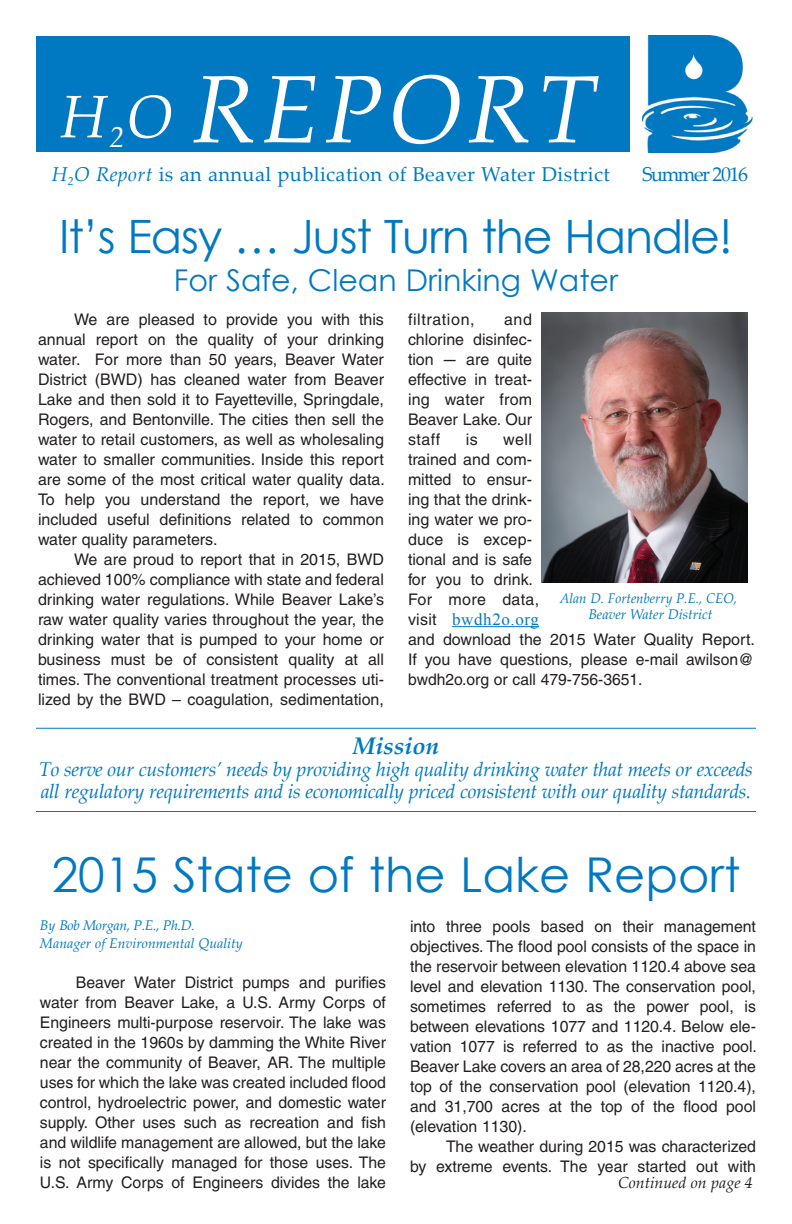
<style>
.page{position:relative;width:792px;height:1224px;background:#fff}
.page>*{position:absolute;margin:0;border:0;box-sizing:border-box;transform-origin:0 0}
.t1{font:italic 96px "Palatino Linotype";letter-spacing:.05em;color:#fff}
.t2{font:italic 60px "Palatino Linotype";color:#fff}
.t3{font:48px "Century Gothic";color:#0079c2}
.t4{font:46px "Century Gothic";letter-spacing:-.025em;color:#0079c2}
.t5{font:30px "Century Gothic";color:#0079c2}
.Cutline{font:italic 700 24px "Palatino Linotype";color:#0079c2}
.Cutline-2{font:italic 20px/22px "Palatino Linotype";letter-spacing:-.02em;color:#0079c2}
.t6{font:20px "Palatino Linotype";letter-spacing:.02em;color:#0079c2}
.t7{font:20px "Palatino Linotype";letter-spacing:-.075em;color:#0079c2}
.Articles{font:17px "Times New Roman";letter-spacing:.035em;color:#0079c2}
.Articles-2{font:16px/20px "Helvetica";color:#231f20;text-align:justify}
.Body{font:italic 16px "Palatino Linotype";color:#231f20}
.Articles-3{font:16px "Helvetica";letter-spacing:.04em;color:#231f20}
.Cutline-3{font:italic 14px/18px "Palatino Linotype";color:#0079c2}
.Cutline-4{font:italic 14px "Palatino Linotype";color:#0079c2;scale:.96 1}
.s1{font-style:italic}
.s2{font-family:"Helvetica Neue"}
.s3{font-family:"Helvetica";font-size:16px;color:#231f20}
</style>
<div class="page">
<img style="left:642px;top:35px;width:111px;height:117px">
<div style="left:36px;top:36px;width:594px;height:116px;background:#0079c2"></div>
<hr style="left:452px;top:626px;width:87px;height:1px;background:#0079c2">
<img style="left:541px;top:312px;width:207px;height:271px">
<hr style="left:36px;top:728px;width:720px;height:1px;background:#0079c2">
<hr style="left:36px;top:811px;width:720px;height:1px;background:#0079c2">
<p class="t1" style="left:192px;top:41px;width:404px">REPORT</p>
<p class="t6" style="left:52px;top:160px;width:559px"><span class="s1">H</span><sub>2</sub><span class="s1">O Report</span> is an annual publication of Beaver Water District</p>
<p class="t7" style="left:642px;top:160px;width:107px">Summer 2016</p>
<p class="t2" style="left:60px;top:74px;width:114px">H<sub>2</sub>O</p>
<p class="t4" style="left:59px;top:204px;width:675px">It’s Easy … Just Turn the Handle!</p>
<p class="t5" style="left:174px;top:259px;width:446px">For Safe, Clean Drinking Water</p>
<p class="Articles-2" style="left:38px;top:309px;width:348px;text-indent:36px">We are pleased to provide you with this annual report on the quality of your drinking water. For more than 50 years, Beaver Water District (BWD) has cleaned water from Beaver Lake and then sold it to Fayetteville, Springdale, Rogers, and Bentonville. The cities then sell the water to retail customers, as well as wholesaling water to smaller communities. Inside this report are some of the most critical water quality data.<br>To help you understand the report, we have included useful definitions related to common water quality parameters.</p>
<p class="Articles-2" style="left:38px;top:549px;width:348px;text-indent:36px">We are proud to report that in 2015, BWD achieved 100% compliance with state and federal drinking water regulations. While Beaver Lake’s raw water quality varies throughout the year, the drinking water that is pumped to your home or business must be of consistent quality at all times. The conventional treatment processes uti&shy;lized by the BWD – coagulation, sedimentation,</p>
<p class="Articles-3" style="left:408px;top:310px;width:68px">filtration,</p>
<p class="Articles-2" style="left:408px;top:309px;width:126px;text-indent:96px">and chlorine disinfec&shy;tion <span class="s2">—</span> are quite effective in treat&shy;ing water from Beaver Lake. Our staff</p>
<p class="Articles-2" style="left:408px;top:429px;width:133px;text-align:left;text-indent:95px">well trained and com&shy;mitted to ensur&shy;ing that the drink&shy;ing water we pro&shy;duce is excep&shy;tional and is safe for you to drink.<br>For more data,</p>
<p class="Articles" style="left:408px;top:608px;width:133px"><span class="s3">visit</span> bwdh2o.org</p>
<p class="Articles-2" style="left:408px;top:629px;width:348px">and download the 2015 Water Quality Report.<br>If you have questions, please e-mail awilson@ bwdh2o.org or call 479-756-3651.</p>
<p class="Articles-2" style="left:466px;top:429px;width:14px">is</p>
<p class="Cutline-4" style="left:560px;top:588px;width:186px">Alan D. Fortenberry P.E., CEO,</p>
<p class="Cutline-3" style="left:588px;top:605px;width:126px">Beaver Water District</p>
<p class="Cutline" style="left:353px;top:729px;width:88px">Mission</p>
<p class="Cutline-2" style="left:39px;top:758px;width:716px">To serve our customers’ needs by providing high quality drinking water that meets or exceeds all regulatory requirements and is economically priced consistent with our quality standards.</p>
<p class="t3" style="left:52px;top:841px;width:690px">2015 State of the Lake Report</p>
<p class="Cutline-3" style="left:40px;top:915px;width:204px">By Bob Morgan, P.E., Ph.D.<br>Manager of Environmental Quality</p>
<p class="Articles-2" style="left:40px;top:972px;width:348px;text-indent:36px">Beaver Water District pumps and purifies water from Beaver Lake, a U.S. Army Corps of Engineers multi-purpose reservoir. The lake was created in the 1960s by damming the White River near the community of Beaver, AR. The multiple uses for which the lake was created included flood control, hydroelectric power, and domestic water supply. Other uses such as recreation and fish and wildlife management are allowed, but the lake is not specifically managed for those uses. The U.S. Army Corps of Engineers divides the lake</p>
<p class="Articles-2" style="left:410px;top:916px;width:348px">into three pools based on their management objectives. The flood pool consists of the space in the reservoir between elevation 1120.4 above sea level and elevation 1130. The conservation pool, sometimes referred to as the power pool, is between elevations 1077 and 1120.4. Below ele&shy;vation 1077 is referred to as the inactive pool.<br>Beaver Lake covers an area of 28,220 acres at the top of the conservation pool (elevation 1120.4), and 31,700 acres at the top of the flood pool (elevation 1130).</p>
<p class="Articles-2" style="left:410px;top:1136px;width:348px;text-align:right">The weather during 2015 was characterized<br>by extreme events. The year started out with</p>
<p class="Body" style="left:618px;top:1171px;width:136px">Continued on page 4</p>
</div>
